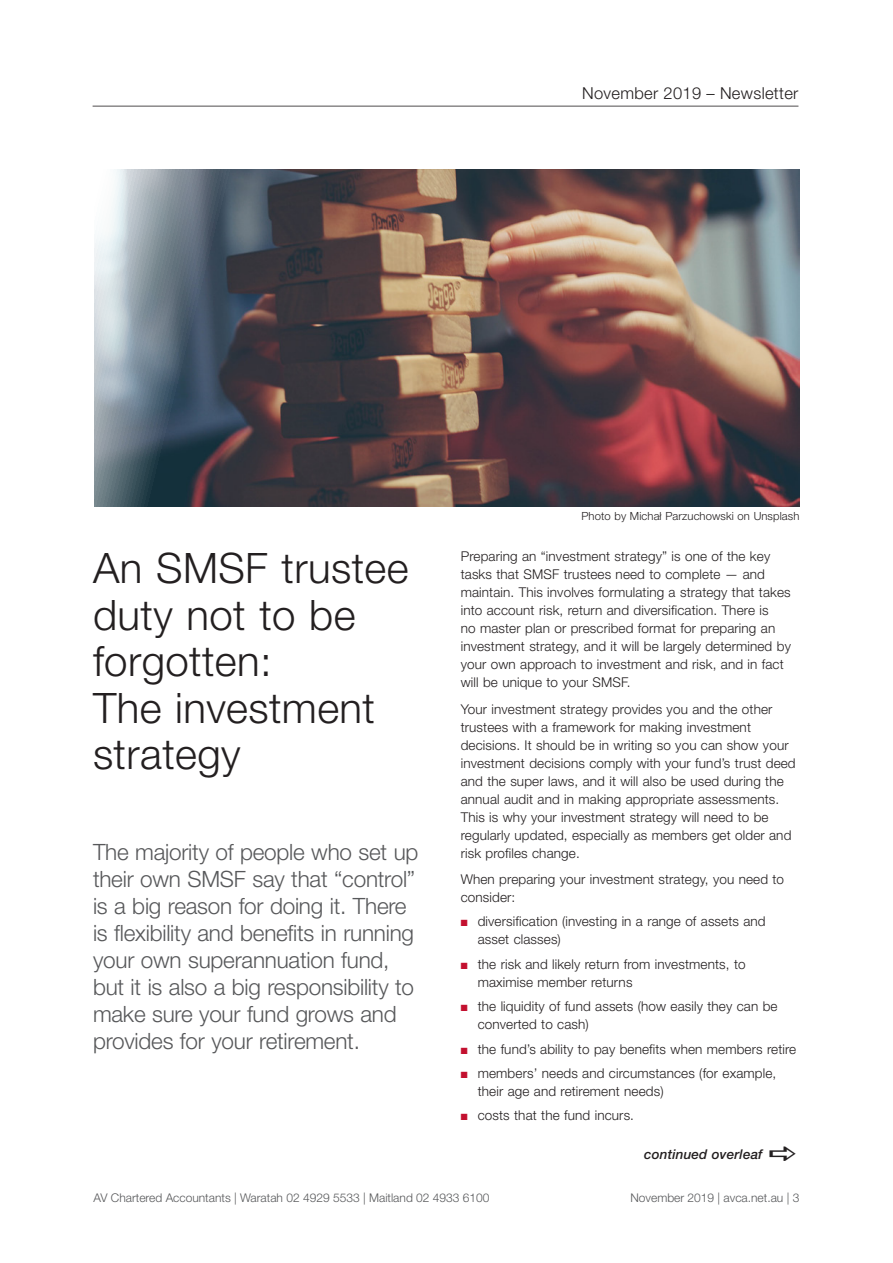
<style>
.page{position:relative;width:893px;height:1263px;background:#fff}
.page>*{position:absolute;margin:0;border:0;box-sizing:border-box;transform-origin:0 0}
._15_Article_head_1{font:300 42px/46.5px "Helvetica Neue";letter-spacing:.01em;color:#231f20}
._15_Article_head_1-2{font:300 22.5px/27px "Helvetica Neue";letter-spacing:-.01em;color:#57585a}
.t1{font:300 16.5px "Helvetica Neue";letter-spacing:.02em;color:#231f20}
._15_Body_text{font:300 13.5px/18px "Helvetica Neue";letter-spacing:.01em;color:#231f20}
._15_Article_head_1-3{font:300 13.5px/18px "Helvetica Neue";letter-spacing:.01em;color:#231f20}
._15_Body_text-2{font:italic 500 13.5px "Helvetica Neue";letter-spacing:.01em;color:#231f20}
.t2{font:300 12px "Helvetica Neue";color:#57585a}
._15_Footnote{font:300 11.25px "Helvetica Neue";letter-spacing:.01em;color:#231f20}
.s1{color:#c3102f}
</style>
<div class="page">
<hr style="left:93px;top:106px;width:705px;height:1px;background:#231f20">
<img style="left:94px;top:169px;width:705px;height:337px">
<p class="t1" style="left:582px;top:83px;width:218px">November 2019 – Newsletter</p>
<p class="_15_Article_head_1" style="left:93px;top:544px;width:317px">An SMSF trustee duty not to be forgotten:<br>The investment strategy</p>
<p class="_15_Article_head_1-2" style="left:93px;top:838px;width:327px">The majority of people who set up their own SMSF say that “control” is a big reason for doing it. There is flexibility and benefits in running your own superannuation fund, but it is also a big responsibility to make sure your fund grows and provides for your retirement.</p>
<p class="_15_Footnote" style="left:581px;top:509px;width:220px">Photo by Michał Parzuchowski on Unsplash</p>
<p class="_15_Article_head_1-3" style="left:461px;top:547px;width:332px">Preparing an “investment strategy” is one of the key tasks that SMSF trustees need to complete — and maintain. This involves formulating a strategy that takes into account risk, return and diversification. There is<br>no master plan or prescribed format for preparing an investment strategy, and it will be largely determined by your own approach to investment and risk, and in fact will be unique to your SMSF.</p>
<p class="_15_Body_text" style="left:461px;top:699px;width:336px">Your investment strategy provides you and the other trustees with a framework for making investment decisions. It should be in writing so you can show your investment decisions comply with your fund’s trust deed and the super laws, and it will also be used during the annual audit and in making appropriate assessments.<br>This is why your investment strategy will need to be regularly updated, especially as members get older and risk profiles change.</p>
<p class="_15_Body_text" style="left:461px;top:870px;width:325px">When preparing your investment strategy, you need to consider:</p>
<p class="_15_Body_text" style="left:478px;top:912px;width:289px;text-indent:-17px"><span class="s1">■</span> diversification (investing in a range of assets and asset classes)</p>
<p class="_15_Body_text" style="left:478px;top:955px;width:269px;text-indent:-17px"><span class="s1">■</span> the risk and likely return from investments, to maximise member returns</p>
<p class="_15_Body_text" style="left:478px;top:997px;width:301px;text-indent:-17px"><span class="s1">■</span> the liquidity of fund assets (how easily they can be converted to cash)</p>
<p class="_15_Body_text" style="left:461px;top:1039px;width:337px"><span class="s1">■</span> the fund’s ability to pay benefits when members retire</p>
<p class="_15_Body_text" style="left:478px;top:1064px;width:300px;text-indent:-17px"><span class="s1">■</span> members’ needs and circumstances (for example, their age and retirement needs)</p>
<p class="_15_Body_text" style="left:461px;top:1106px;width:175px"><span class="s1">■</span> costs that the fund incurs.</p>
<p class="_15_Body_text-2" style="left:644px;top:1146px;width:120px">continued overleaf</p>
<p class="t2" style="left:94px;top:1190px;width:398px">AV Chartered Accountants | Waratah 02 4929 5533 | Maitland 02 4933 6100</p>
<p class="t2" style="left:630px;top:1190px;width:170px">November 2019 | avca.net.au | 3</p>
</div>
